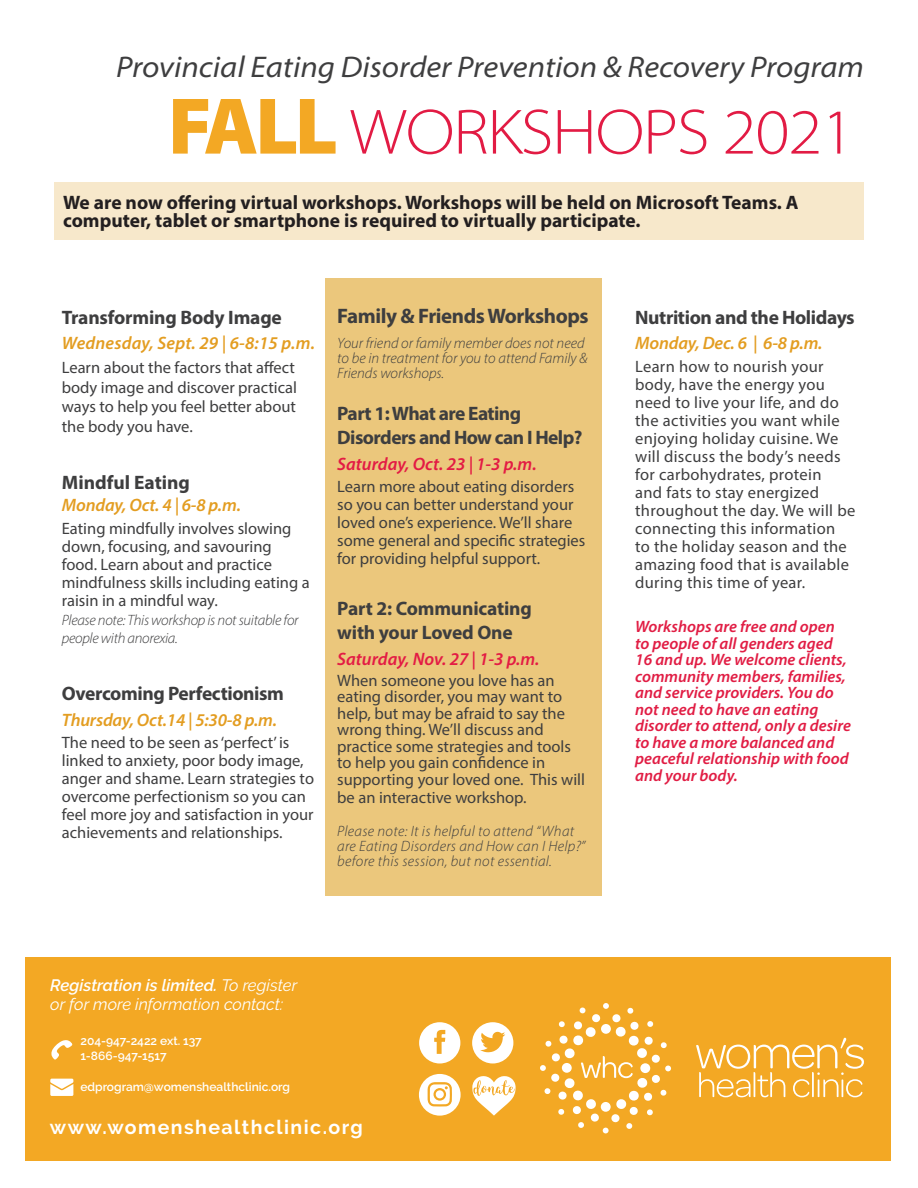
<style>
.page{position:relative;width:918px;height:1188px;background:#fff}
.page>*{position:absolute;margin:0;border:0;box-sizing:border-box;transform-origin:0 0}
.t1{font:300 semi-expanded 64.5px "Myriad Pro";letter-spacing:-.02em;color:#e21b44}
.t2{font:italic semi-expanded 30px "Myriad Pro";color:#3e3e3f}
.Details{font:700 21px "Myriad Pro";letter-spacing:-.02em;color:#3e3e3f}
.Details-2{font:700 19.5px/24px "Myriad Pro";letter-spacing:-.02em;color:#3e3e3f}
.Body{font:700 19.5px/18px "Myriad Pro";color:#231f20}
.t3{font:700 19.5px "Raleway";letter-spacing:.075em;color:#fff}
.Details-3{font:700 19.5px "Myriad Pro";color:#3e3e3f}
.Body_Bold{font:italic 600 18px "Myriad Pro";letter-spacing:-.01em;color:#e39d21}
.Body_Bold-2{font:italic 600 18px "Myriad Pro";color:#e31b44}
.Body_Bold-3{font:italic 600 18px "Myriad Pro";letter-spacing:.01em;color:#e39d21}
.Body-2{font:16.5px/18px "Myriad Pro";color:#3e3e3f}
.Body-3{font:16.5px/18px "Myriad Pro";letter-spacing:.02em;color:#3e3e3f}
.Body-4{font:italic 600 16.5px/16.5px "Myriad Pro";color:#e11d44}
.t4{font:italic 16.5px/19.5px "Raleway";color:#fff}
.Body-5{font:italic 300 15px/15px "Myriad Pro";letter-spacing:.02em;color:#3e3e3f}
.Details-4{font:italic 300 15px/15px "Myriad Pro";color:#3e3e3f}
.Body-6{font:italic 300 15px/18px "Myriad Pro";letter-spacing:-.02em;color:#3e3e3f}
.t5{font:600 12px/15px "Raleway";color:#fff}
.s1{font-weight:900;font-stretch:normal;font-size:81px;color:#f3a824}
.s2{font-weight:600}
</style>
<div class="page">
<div style="left:26px;top:958px;width:865px;height:203px;background:#f3a824"></div>
<svg style="left:51px;top:1040px;width:21px;height:20px"></svg>
<svg style="left:50px;top:1079px;width:23px;height:17px"></svg>
<svg style="left:540px;top:1003px;width:131px;height:130px"></svg>
<svg style="left:696px;top:1038px;width:168px;height:59px"></svg>
<svg style="left:472px;top:1022px;width:41px;height:41px"></svg>
<svg style="left:419px;top:1022px;width:41px;height:41px"></svg>
<svg style="left:419px;top:1074px;width:42px;height:42px"></svg>
<svg style="left:472px;top:1076px;width:44px;height:40px"></svg>
<div style="left:326px;top:278px;width:276px;height:617px;background:#ebc77c"></div>
<div style="left:54px;top:182px;width:810px;height:58px;background:#f7e8cb"></div>
<p class="t2" style="left:116px;top:48px;width:749px">Provincial Eating Disorder Prevention &amp; Recovery Program</p>
<p class="t1" style="left:168px;top:93px;width:689px"><span class="s1">FALL</span> WORKSHOPS 2021</p>
<p class="Body" style="left:63px;top:193px;width:737px">We are now offering virtual workshops. Workshops will be held on Microsoft Teams. A computer, tablet or smartphone is required to virtually participate.</p>
<p class="Details-2" style="left:62px;top:304px;width:222px">Transforming Body Image</p>
<p class="Body_Bold-3" style="left:62px;top:332px;width:255px">Wednesday, Sept. 29 | 6-8:15 p.m.</p>
<p class="Body-2" style="left:62px;top:358px;width:237px;line-height:19.5px">Learn about the factors that affect body image and discover practical ways to help you feel better about the body you have.</p>
<p class="Details-3" style="left:62px;top:469px;width:130px">Mindful Eating</p>
<p class="Body_Bold" style="left:62px;top:494px;width:181px">Monday, Oct. 4 | 6-8 p.m.</p>
<p class="Body-2" style="left:62px;top:519px;width:249px">Eating mindfully involves slowing down, focusing, and savouring food. Learn about and practice mindfulness skills including eating a raisin in a mindful way.</p>
<p class="Body-6" style="left:62px;top:611px;width:238px">Please note: This workshop is not suitable for people with anorexia.</p>
<p class="Details-2" style="left:62px;top:681px;width:224px">Overcoming Perfectionism</p>
<p class="Body_Bold" style="left:62px;top:708px;width:217px">Thursday, Oct.14 | 5:30-8 p.m.</p>
<p class="Body-2" style="left:62px;top:733px;width:254px">The need to be seen as ‘perfect’ is linked to anxiety, poor body image, anger and shame. Learn strategies to overcome perfectionism so you can feel more joy and satisfaction in your achievements and relationships.</p>
<p class="Details" style="left:337px;top:302px;width:253px">Family &amp; Friends Workshops</p>
<p class="Details-4" style="left:337px;top:335px;width:252px">Your friend or family member does not need to be in treatment for you to attend Family &amp;<br>Friends workshops.</p>
<p class="Details-2" style="left:337px;top:401px;width:247px">Part 1: What are Eating<br>Disorders and How can I Help?</p>
<p class="Body_Bold-2" style="left:337px;top:452px;width:201px">Saturday, Oct. 23 | 1-3 p.m.</p>
<p class="Body-2" style="left:337px;top:477px;width:250px">Learn more about eating disorders so you can better understand your loved one’s experience. We’ll share some general and specific strategies for providing helpful support.</p>
<p class="Details-2" style="left:337px;top:596px;width:196px">Part 2: Communicating with your Loved One</p>
<p class="Body_Bold-2" style="left:337px;top:647px;width:204px">Saturday, Nov. 27 | 1-3 p.m.</p>
<p class="Body-2" style="left:337px;top:671px;width:249px;line-height:16.5px">When someone you love has an eating disorder, you may want to help, but may be afraid to say the wrong thing. We’ll discuss and practice some strategies and tools to help you gain confidence in supporting your loved one. This will</p>
<p class="Body-2" style="left:337px;top:788px;width:191px">be an interactive workshop.</p>
<p class="Body-5" style="left:337px;top:823px;width:250px">Please note: It is helpful to attend “What are Eating Disorders and How can I Help?” before this session, but not essential.</p>
<p class="t4" style="left:50px;top:975px;width:249px"><span class="s2">Registration is limited.</span> To register or for more information contact:</p>
<p class="t5" style="left:80px;top:1033px;width:123px">204-947-2422 ext. 137<br>1-866-947-1517</p>
<p class="t5" style="left:80px;top:1079px;width:211px">edprogram@womenshealthclinic.org</p>
<p class="t3" style="left:50px;top:1116px;width:314px">www.womenshealthclinic.org</p>
<p class="Details-2" style="left:635px;top:304px;width:221px">Nutrition and the Holidays</p>
<p class="Body_Bold" style="left:635px;top:332px;width:189px">Monday, Dec. 6 | 6-8 p.m.</p>
<p class="Body-3" style="left:635px;top:357px;width:222px">Learn how to nourish your body, have the energy you need to live your life, and do the activities you want while enjoying holiday cuisine. We will discuss the body’s needs for carbohydrates, protein<br>and fats to stay energized throughout the day. We will be connecting this information<br>to the holiday season and the amazing food that is available during this time of year.</p>
<p class="Body-4" style="left:635px;top:618px;width:217px">Workshops are free and open to people of all genders aged<br>16 and up. We welcome clients, community members, families, and service providers. You do not need to have an eating disorder to attend, only a desire to have a more balanced and peaceful relationship with food and your body.</p>
</div>
